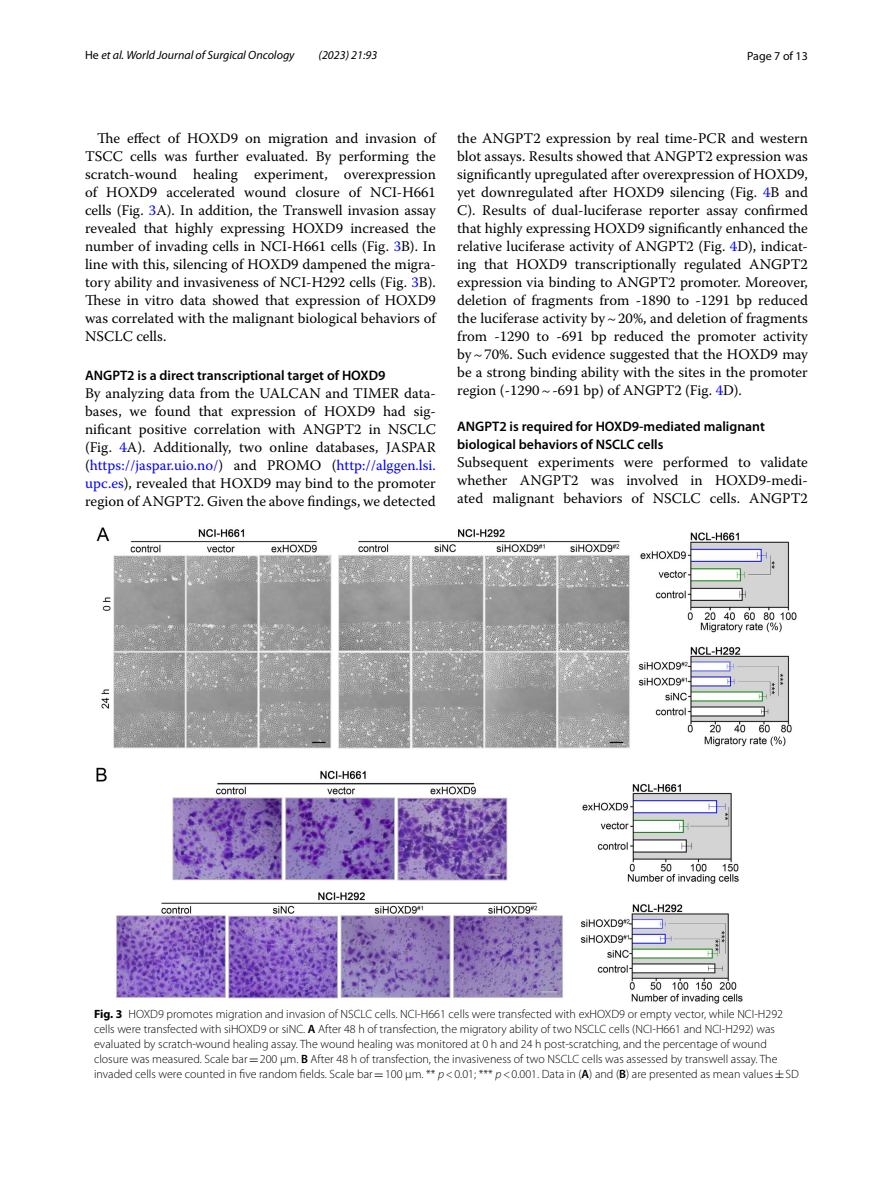
<style>
.page{position:relative;width:893px;height:1187px;background:#fff}
.page>*{position:absolute;margin:0;border:0;box-sizing:border-box;transform-origin:0 0}
.t1{font:14.7px/18px "Warnock Pro";color:#000;text-align:justify}
.t2{font:600 13.8px/18px "Myriad Pro";color:#000}
.t3{font:300 12px/15px "Myriad Pro";color:#000}
.t4{font:italic 12px "Myriad Pro";color:#000}
.t5{font:12px "Myriad Pro";color:#000}
.s1{font-style:normal}
.s2{color:#00f}
.s3{font-weight:700}
.s4{font-weight:600}
.s5{font-family:"MTSY";font-weight:400}
.s6{font-style:italic}
</style>
<div class="page">
<img style="left:96px;top:527px;width:701px;height:475px">
<p class="t4" style="left:85px;top:48px;width:211px"><span class="s1">He</span> et al. World Journal of Surgical Oncology</p>
<p class="t4" style="left:319px;top:48px;width:60px">(2023) 21:93</p>
<p class="t5" style="left:747px;top:48px;width:62px">Page 7 of 13</p>
<p class="t1" style="left:85px;top:128px;width:352px;text-indent:12px">The effect of HOXD9 on migration and invasion of TSCC cells was further evaluated. By performing the scratch-wound healing experiment, overexpression of HOXD9 accelerated wound closure of NCI-H661 cells (Fig. <span class="s2">3</span>A). In addition, the Transwell invasion assay revealed that highly expressing HOXD9 increased the number of invading cells in NCI-H661 cells (Fig. <span class="s2">3</span>B). In line with this, silencing of HOXD9 dampened the migra&shy;tory ability and invasiveness of NCI-H292 cells (Fig. <span class="s2">3</span>B).<br>These in vitro data showed that expression of HOXD9 was correlated with the malignant biological behaviors of NSCLC cells.</p>
<p class="t2" style="left:85px;top:366px;width:302px">ANGPT2 is a direct transcriptional target of HOXD9</p>
<p class="t1" style="left:85px;top:384px;width:352px">By analyzing data from the UALCAN and TIMER data&shy;bases, we found that expression of HOXD9 had sig&shy;nificant positive correlation with ANGPT2 in NSCLC (Fig. <span class="s2">4</span>A). Additionally, two online databases, JASPAR (<span class="s2">https://jaspar.uio.no/</span>) and PROMO (<span class="s2">http://alggen.lsi. upc.es</span>), revealed that HOXD9 may bind to the promoter region of ANGPT2. Given the above findings, we detected</p>
<p class="t1" style="left:457px;top:128px;width:352px">the ANGPT2 expression by real time-PCR and western blot assays. Results showed that ANGPT2 expression was significantly upregulated after overexpression of HOXD9, yet downregulated after HOXD9 silencing (Fig. <span class="s2">4</span>B and C). Results of dual-luciferase reporter assay confirmed that highly expressing HOXD9 significantly enhanced the relative luciferase activity of ANGPT2 (Fig. <span class="s2">4</span>D), indicat&shy;ing that HOXD9 transcriptionally regulated ANGPT2 expression via binding to ANGPT2 promoter. Moreover, deletion of fragments from -1890 to -1291 bp reduced the luciferase activity by~20%, and deletion of fragments from -1290 to -691 bp reduced the promoter activity by~70%. Such evidence suggested that the HOXD9 may be a strong binding ability with the sites in the promoter region (-1290~-691 bp) of ANGPT2 (Fig. <span class="s2">4</span>D).</p>
<p class="t2" style="left:457px;top:417px;width:309px">ANGPT2 is required for HOXD9‑mediated malignant biological behaviors of NSCLC cells</p>
<p class="t1" style="left:457px;top:452px;width:352px">Subsequent experiments were performed to validate whether ANGPT2 was involved in HOXD9-medi&shy;ated malignant behaviors of NSCLC cells. ANGPT2</p>
<p class="t3" style="left:94px;top:1006px;width:706px"><span class="s3">Fig. 3</span> HOXD9 promotes migration and invasion of NSCLC cells. NCI-H661 cells were transfected with exHOXD9 or empty vector, while NCI-H292 cells were transfected with siHOXD9 or siNC. <span class="s4">A</span> After 48 h of transfection, the migratory ability of two NSCLC cells (NCI-H661 and NCI-H292) was evaluated by scratch-wound healing assay. The wound healing was monitored at 0 h and 24 h post-scratching, and the percentage of wound closure was measured. Scale bar<span class="s5">=</span>200 μm. <span class="s4">B</span> After 48 h of transfection, the invasiveness of two NSCLC cells was assessed by transwell assay. The invaded cells were counted in five random fields. Scale bar<span class="s5">=</span>100 μm. ** <span class="s6">p</span>&lt;0.01; *** <span class="s6">p</span>&lt;0.001. Data in (<span class="s4">A</span>) and (<span class="s4">B</span>) are presented as mean values<span class="s5">±</span>SD</p>
</div>
